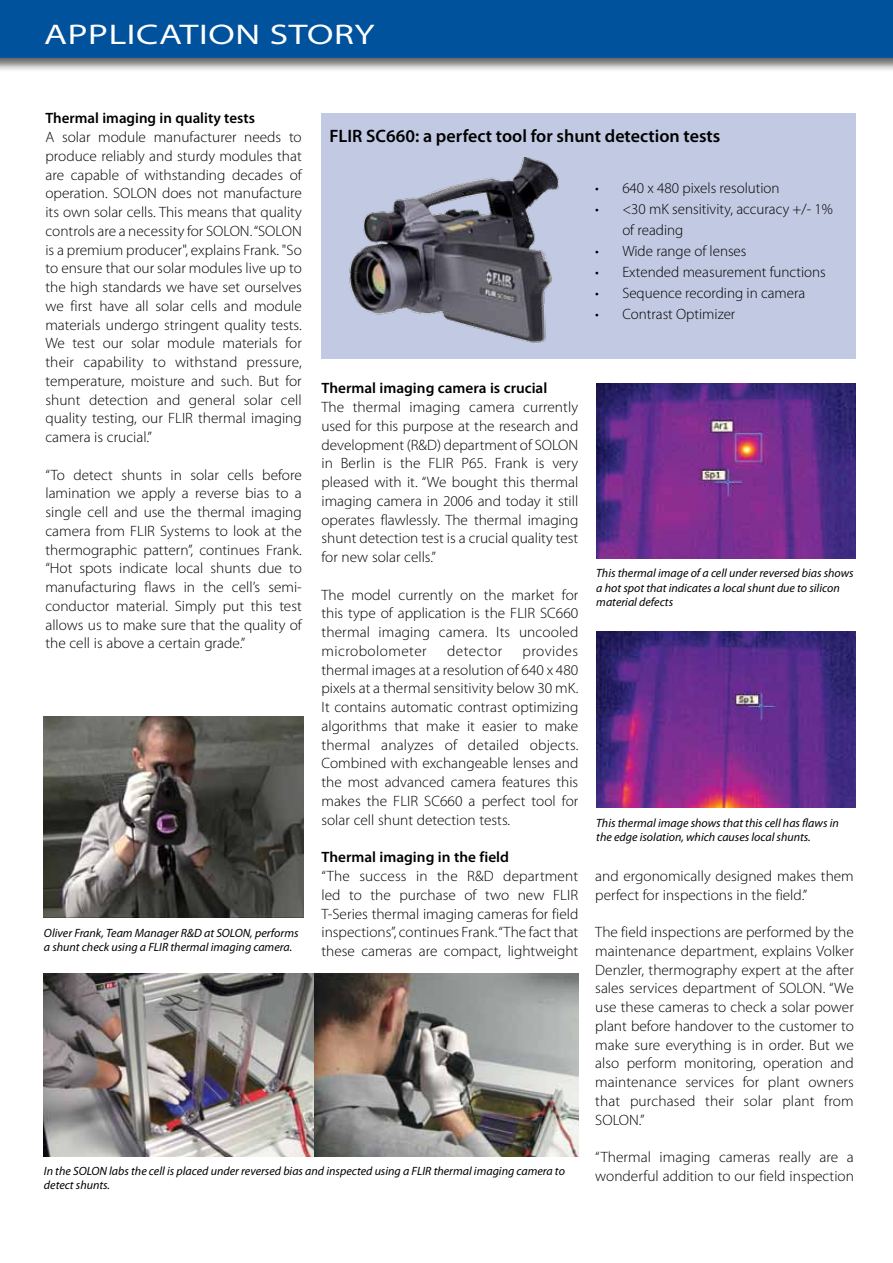
<style>
.page{position:relative;width:893px;height:1263px;background:#fff}
.page>*{position:absolute;margin:0;border:0;box-sizing:border-box;transform-origin:0 0}
.t1{font:semi-expanded 28.5px "Myriad Pro";letter-spacing:.02em;color:#fff;scale:1.2 1}
.t2{font:600 18px "Myriad Pro";color:#000}
.t3{font:300 15px/18.8px "Myriad Pro";color:#000;text-align:justify}
.t4{font:600 15px "Myriad Pro";color:#000}
.t5{font:300 15px "Myriad Pro";letter-spacing:.03em;color:#000}
.t6{font:italic 12px/14.4px "Myriad Pro";color:#000}
</style>
<div class="page">
<svg style="left:0;top:0;width:893px;height:70px;background:#1d619e"></svg>
<div style="left:321px;top:113px;width:535px;height:246px;background:#c2cae3"></div>
<img style="left:596px;top:632px;width:260px;height:175px">
<img style="left:596px;top:384px;width:260px;height:175px">
<img style="left:44px;top:716px;width:260px;height:202px">
<img style="left:44px;top:973px;width:534px;height:183px">
<img style="left:349px;top:157px;width:210px;height:186px">
<h1 class="t1" style="left:44px;top:18px;width:277px">APPLICATION STORY</h1>
<p class="t4" style="left:45px;top:109px;width:211px">Thermal imaging in quality tests</p>
<p class="t3" style="left:45px;top:128px;width:258px">A solar module manufacturer needs to produce reliably and sturdy modules that are capable of withstanding decades of operation. SOLON does not manufacture its own solar cells. This means that quality controls are a necessity for SOLON. “SOLON is a premium producer", explains Frank. "So to ensure that our solar modules live up to the high standards we have set ourselves we first have all solar cells and module materials undergo stringent quality tests.<br>We test our solar module materials for their capability to withstand pressure, temperature, moisture and such. But for shunt detection and general solar cell quality testing, our FLIR thermal imaging camera is crucial.”</p>
<p class="t3" style="left:45px;top:465px;width:258px">“To detect shunts in solar cells before lamination we apply a reverse bias to a single cell and use the thermal imaging camera from FLIR Systems to look at the thermographic pattern”, continues Frank. “Hot spots indicate local shunts due to manufacturing flaws in the cell’s semi&shy;conductor material. Simply put this test allows us to make sure that the quality of the cell is above a certain grade.”</p>
<p class="t2" style="left:329px;top:125px;width:392px">FLIR SC660: a perfect tool for shunt detection tests</p>
<p class="t3" style="left:595px;top:179px;width:186px">• 640 x 480 pixels resolution</p>
<p class="t3" style="left:622px;top:199px;width:212px;line-height:21px;text-indent:-27px">• &lt;30 mK sensitivity, accuracy +/- 1% of reading</p>
<p class="t3" style="left:595px;top:242px;width:153px">• Wide range of lenses</p>
<p class="t3" style="left:595px;top:263px;width:232px">• Extended measurement functions</p>
<p class="t3" style="left:595px;top:284px;width:211px">• Sequence recording in camera</p>
<p class="t3" style="left:595px;top:305px;width:142px">• Contrast Optimizer</p>
<p class="t4" style="left:321px;top:379px;width:227px">Thermal imaging camera is crucial</p>
<p class="t3" style="left:321px;top:398px;width:258px">The thermal imaging camera currently used for this purpose at the research and development (R&amp;D) department of SOLON in Berlin is the FLIR P65. Frank is very pleased with it. “We bought this thermal imaging camera in 2006 and today it still operates flawlessly. The thermal imaging shunt detection test is a crucial quality test for new solar cells.”</p>
<p class="t3" style="left:321px;top:586px;width:258px">The model currently on the market for this type of application is the FLIR SC660 thermal imaging camera. Its uncooled microbolometer</p>
<p class="t6" style="left:596px;top:566px;width:259px">This thermal image of a cell under reversed bias shows a hot spot that indicates a local shunt due to silicon material defects</p>
<p class="t3" style="left:321px;top:642px;width:258px;text-indent:201px">provides thermal images at a resolution of 640 x 480 pixels at a thermal sensitivity below 30 mK.<br>It contains automatic contrast optimizing algorithms that make it easier to make thermal analyzes of detailed objects.<br>Combined with exchangeable lenses and the most advanced camera features this makes the FLIR SC660 a perfect tool for solar cell shunt detection tests.</p>
<p class="t4" style="left:321px;top:848px;width:189px">Thermal imaging in the field</p>
<p class="t3" style="left:321px;top:867px;width:258px">“The success in the R&amp;D department led to the purchase of two new FLIR T-Series thermal imaging cameras for field inspections”, continues Frank. “The fact that these cameras are compact, lightweight</p>
<p class="t3" style="left:595px;top:867px;width:260px">and ergonomically designed makes them perfect for inspections in the field.”</p>
<p class="t5" style="left:447px;top:643px;width:57px">detector</p>
<p class="t6" style="left:596px;top:815px;width:244px">This thermal image shows that this cell has flaws in the edge isolation, which causes local shunts.</p>
<p class="t3" style="left:595px;top:923px;width:260px">The field inspections are performed by the maintenance department, explains Volker Denzler, thermography expert at the after sales services department of SOLON. “We use these cameras to check a solar power plant before handover to the customer to make sure everything is in order. But we also perform monitoring, operation and maintenance services for plant owners that purchased their solar plant from SOLON.”</p>
<p class="t3" style="left:595px;top:1148px;width:260px">“Thermal imaging cameras really are a wonderful addition to our field inspection</p>
<p class="t6" style="left:44px;top:925px;width:256px">Oliver Frank, Team Manager R&amp;D at SOLON, performs a shunt check using a FLIR thermal imaging camera.</p>
<p class="t6" style="left:44px;top:1163px;width:522px">In the SOLON labs the cell is placed under reversed bias and inspected using a FLIR thermal imaging camera to detect shunts.</p>
</div>
